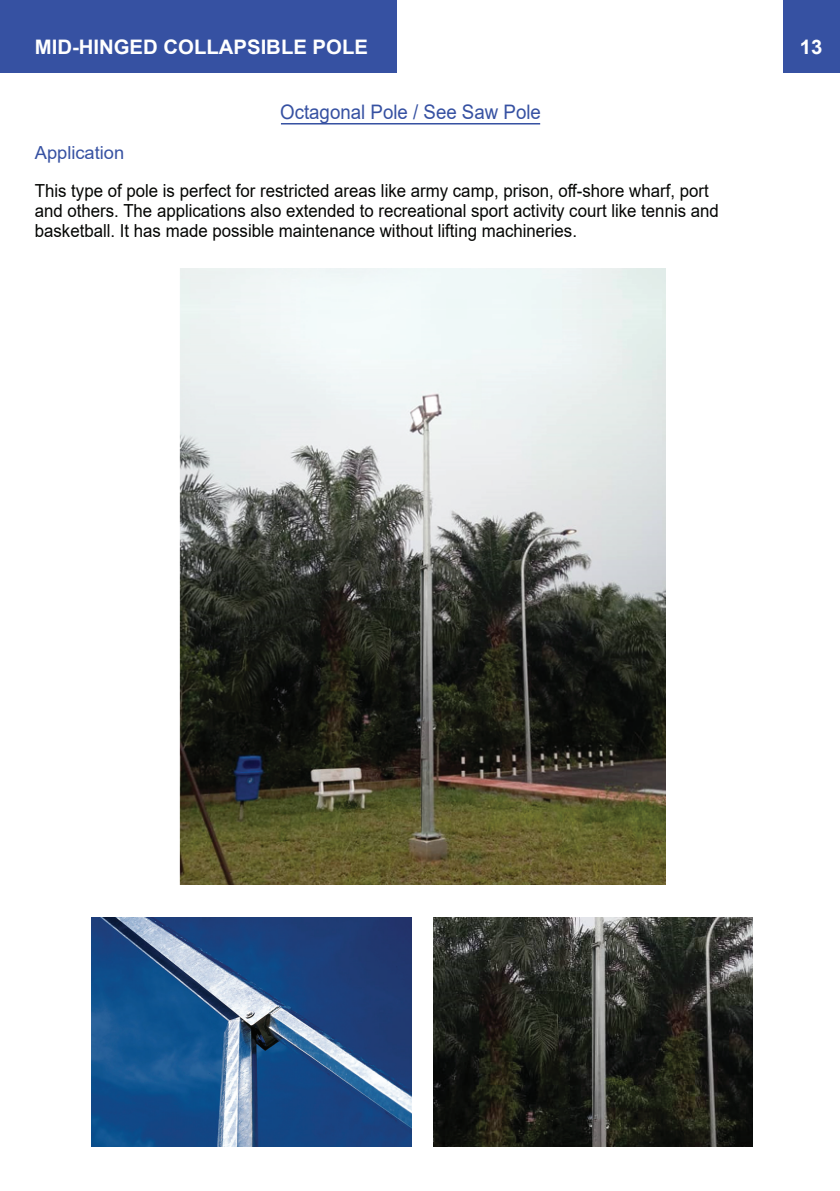
<style>
.page{position:relative;width:840px;height:1191px;background:#fff}
.page>*{position:absolute;margin:0;border:0;box-sizing:border-box;transform-origin:0 0}
.t1{font:700 20px "Arial";color:#fff}
.t2{font:20px "Arial";color:#3651a2;scale:.93 1}
.t3{font:18px/38.2px "Arial";color:#040503;scale:.93 1}
.s1{color:#3651a2}
.s2{font-family:"Arial Nova"}
</style>
<div class="page">
<div style="left:0;top:0;width:396px;height:72px;background:#3651a2"></div>
<div style="left:782px;top:0;width:57px;height:72px;background:#3651a2"></div>
<hr style="left:281px;top:123px;width:259px;height:1px;background:#3651a2">
<img style="left:179px;top:268px;width:486px;height:617px">
<img style="left:92px;top:917px;width:319px;height:229px">
<img style="left:433px;top:917px;width:319px;height:229px">
<p class="t1" style="left:35px;top:33px;width:334px">MID-HINGED COLLAPSIBLE POLE</p>
<p class="t1" style="left:799px;top:33px;width:24px">13</p>
<p class="t2" style="left:280px;top:98px;width:282px">Octagonal Pole / See Saw Pole</p>
<p class="t3" style="left:35px;top:134px;width:725px"><span class="s1">Application<br></span>This type of pole is perfect for res<span class="s2">t</span>ricted areas like army camp, prison, off-shore wharf, port</p>
<p class="t3" style="left:35px;top:201px;width:736px;line-height:20px">and others. The applications also extended to recreational sport activity court like tennis and basketball. It has made possible maintenance without lifting machineries.</p>
</div>
